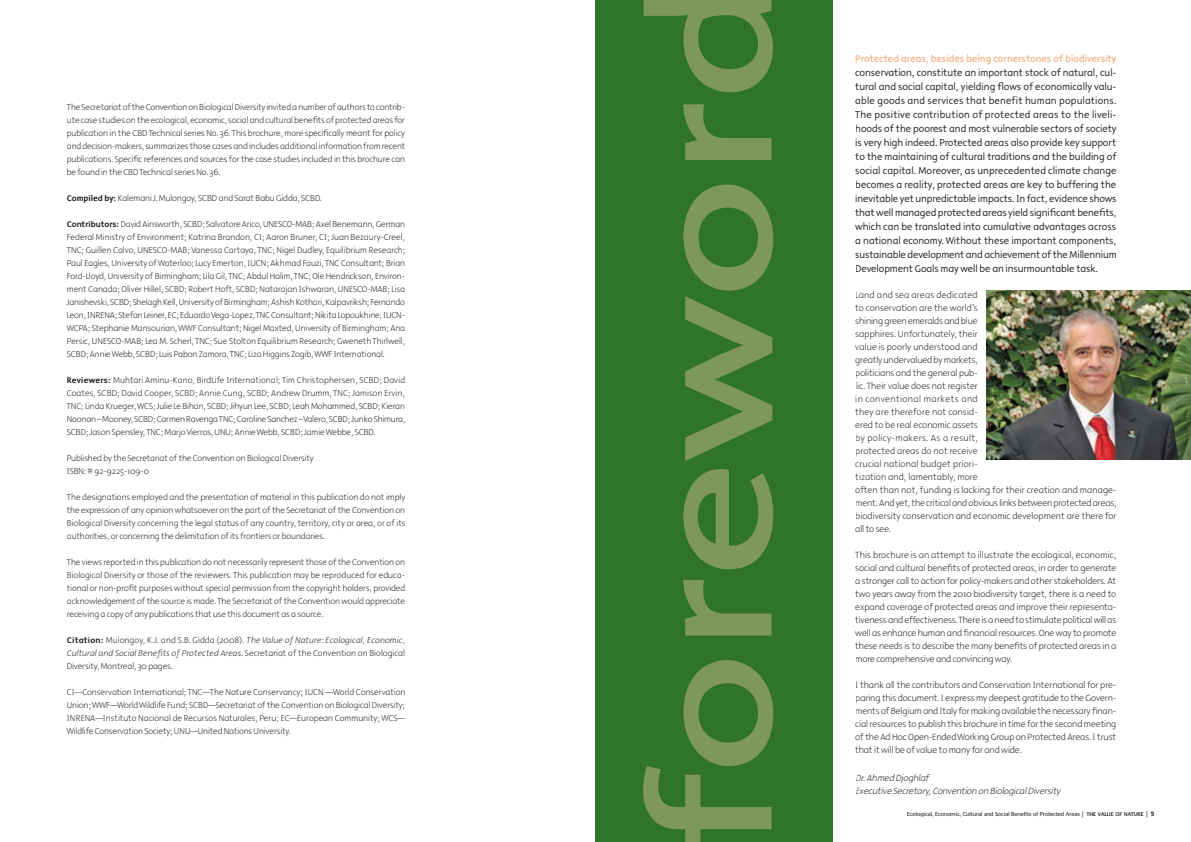
<style>
.page{position:relative;width:1191px;height:842px;background:#fff}
.page>*{position:absolute;margin:0;border:0;box-sizing:border-box;transform-origin:0 0}
.t1{font:169.6px "Malcom";letter-spacing:-.005em;color:#7e9859;scale:1.3 1}
.t2{font:300 10px/14px "Malcom";letter-spacing:-.005em;color:#231f20;text-align:justify}
.t3{font:300 9px/13px "Malcom";letter-spacing:.005em;color:#231f20;text-align:justify}
.t4{font:italic 300 9px/13px "Malcom";color:#231f20}
.t5{font:300 8.5px/13px "Malcom";letter-spacing:-.005em;color:#231f20;text-align:justify}
.t6{font:6px "Praxis";color:#231f20}
.s1{font-weight:500}
.s2{font-style:italic}
.s3{font-weight:400;color:#f9af7f}
.s4{font-weight:700;font-size:6.5px;color:#57585a}
.s5{font-weight:600;font-size:5.6px}
</style>
<div class="page">
<div style="left:595px;top:0;width:237px;height:842px;background:#307427"></div>
<img style="left:986px;top:291px;width:204px;height:168px">
<p class="t5" style="left:67px;top:101px;width:340px">The Secretariat of the Convention on Biological Diversity invited a number of authors to contrib&shy;ute case studies on the ecological, economic, social and cultural benefits of protected areas for publication in the CBD Technical series No. 36. This brochure, more specifically meant for policy and decision-makers, summarizes those cases and includes additional information from recent publications. Specific references and sources for the case studies included in this brochure can be found in the CBD Technical series No. 36.</p>
<p class="t5" style="left:67px;top:192px;width:257px"><span class="s1">Compiled by:</span> Kalemani J. Mulongoy, SCBD and Sarat Babu Gidda, SCBD.</p>
<p class="t5" style="left:67px;top:218px;width:340px"><span class="s1">Contributors:</span> David Ainsworth, SCBD; Salvatore Arico, UNESCO-MAB; Axel Benemann, German Federal Ministry of Environment; Katrina Brandon, CI; Aaron Bruner, CI; Juan Bezaury-Creel, TNC; Guillen Calvo, UNESCO-MAB; Vanessa Cartaya, TNC; Nigel Dudley, Equilibrium Research; Paul Eagles, University of Waterloo; Lucy Emerton, IUCN; Akhmad Fauzi, TNC Consultant; Brian Ford-Lloyd, University of Birmingham; Lila Gil, TNC; Abdul Halim, TNC; Ole Hendrickson, Environ&shy;ment Canada; Oliver Hillel, SCBD; Robert Hoft, SCBD; Natarajan Ishwaran, UNESCO-MAB; Lisa Janishevski, SCBD; Shelagh Kell, University of Birmingham; Ashish Kothari, Kalpavriksh; Fernando Leon, INRENA; Stefan Leiner, EC; Eduardo Vega-Lopez, TNC Consultant; Nikita Lopoukhine, IUCN-WCPA; Stephanie Mansourian, WWF Consultant; Nigel Maxted, University of Birmingham; Ana Persic, UNESCO-MAB; Lea M. Scherl, TNC; Sue Stolton Equilibrium Research; Gweneth Thirlwell, SCBD; Annie Webb, SCBD; Luis Pabon Zamora, TNC; Liza Higgins Zogib, WWF International.</p>
<p class="t5" style="left:67px;top:374px;width:340px"><span class="s1">Reviewers:</span> Muhtari Aminu-Kano, BirdLife International; Tim Christophersen, SCBD; David Coates, SCBD; David Cooper, SCBD; Annie Cung, SCBD; Andrew Drumm, TNC; Jamison Ervin, TNC; Linda Krueger, WCS; Julie Le Bihan, SCBD; Jihyun Lee, SCBD; Leah Mohammed, SCBD; Kieran Noonan – Mooney, SCBD; Carmen Ravenga TNC; Caroline Sanchez – Valero, SCBD; Junko Shimura, SCBD; Jason Spensley, TNC; Marjo Vierros, UNU; Annie Webb, SCBD; Jamie Webbe, SCBD.</p>
<p class="t5" style="left:67px;top:452px;width:248px">Published by the Secretariat of the Convention on Biological Diversity<br>ISBN: # 92-9225-109-0</p>
<p class="t5" style="left:67px;top:491px;width:340px">The designations employed and the presentation of material in this publication do not imply the expression of any opinion whatsoever on the part of the Secretariat of the Convention on Biological Diversity concerning the legal status of any country, territory, city or area, or of its authorities, or concerning the delimitation of its frontiers or boundaries.</p>
<p class="t5" style="left:67px;top:556px;width:340px">The views reported in this publication do not necessarily represent those of the Convention on Biological Diversity or those of the reviewers. This publication may be reproduced for educa&shy;tional or non-profit purposes without special permission from the copyright holders, provided acknowledgement of the source is made. The Secretariat of the Convention would appreciate receiving a copy of any publications that use this document as a source.</p>
<p class="t5" style="left:67px;top:634px;width:340px"><span class="s1">Citation:</span> Mulongoy, K.J. and S.B. Gidda (2008). <span class="s2">The Value of Nature: Ecological, Economic, Cultural and Social Benefits of Protected Areas</span>. Secretariat of the Convention on Biological Diversity, Montreal, 30 pages.</p>
<p class="t5" style="left:67px;top:686px;width:340px">CI—Conservation International; TNC—The Nature Conservancy; IUCN —World Conservation Union; WWF—World Wildlife Fund; SCBD—Secretariat of the Convention on Biological Diversity; INRENA—Instituto Nacional de Recursos Naturales, Peru; EC—European Community; WCS— Wildlife Conservation Society; UNU—United Nations University.</p>
<p class="t1" style="left:606px;top:859px;width:680px;rotate:-90deg">foreword</p>
<p class="t2" style="left:855px;top:51px;width:263px"><span class="s3">Protected areas, besides being cornerstones of biodiversity </span>conservation, constitute an important stock of natural, cul&shy;tural and social capital, yielding flows of economically valu&shy;able goods and services that benefit human populations.<br>The positive contribution of protected areas to the liveli&shy;hoods of the poorest and most vulnerable sectors of society is very high indeed. Protected areas also provide key support to the maintaining of cultural traditions and the building of social capital. Moreover, as unprecedented climate change becomes a reality, protected areas are key to buffering the inevitable yet unpredictable impacts. In fact, evidence shows that well managed protected areas yield significant benefits, which can be translated into cumulative advantages across a national economy. Without these important components, sustainable development and achievement of the Millennium Development Goals may well be an insurmountable task.</p>
<p class="t3" style="left:855px;top:288px;width:263px;text-align:left">Land and sea areas dedicated<br>to conservation are the world’s<br>shining green emeralds and blue<br>sapphires. Unfortunately, their<br>value is poorly understood and<br>greatly undervalued by markets,<br>politicians and the general pub-<br>lic. Their value does not register<br>in conventional markets and<br>they are therefore not consid-<br>ered to be real economic assets<br>by policy-makers. As a result,<br>protected areas do not receive<br>crucial national budget priori-<br>tization and, lamentably, more<br>often than not, funding is lacking for their creation and manage&shy;ment. And yet, the critical and obvious links between protected areas, biodiversity conservation and economic development are there for all to see.</p>
<p class="t3" style="left:855px;top:548px;width:263px">This brochure is an attempt to illustrate the ecological, economic, social and cultural benefits of protected areas, in order to generate a stronger call to action for policy-makers and other stakeholders. At two years away from the 2010 biodiversity target, there is a need to expand coverage of protected areas and improve their representa&shy;tiveness and effectiveness. There is a need to stimulate political will as well as enhance human and financial resources. One way to promote these needs is to describe the many benefits of protected areas in a more comprehensive and convincing way.</p>
<p class="t3" style="left:855px;top:678px;width:263px">I thank all the contributors and Conservation International for pre&shy;paring this document. I express my deepest gratitude to the Govern&shy;ments of Belgium and Italy for making available the necessary finan&shy;cial resources to publish this brochure in time for the second meeting of the Ad Hoc Open-Ended Working Group on Protected Areas. I trust that it will be of value to many far and wide.</p>
<p class="t4" style="left:855px;top:771px;width:209px">Dr.Ahmed Djoghlaf<br>Executive Secretary,Convention on BiologicalDiversity</p>
<p class="t6" style="left:906px;top:810px;width:243px">Ecological, Economic, Cultural and Social Benefits of Protected Areas <span class="s4">|</span> <span class="s5">THE VALUE OF NATURE</span> <span class="s4">|</span></p>
</div>
